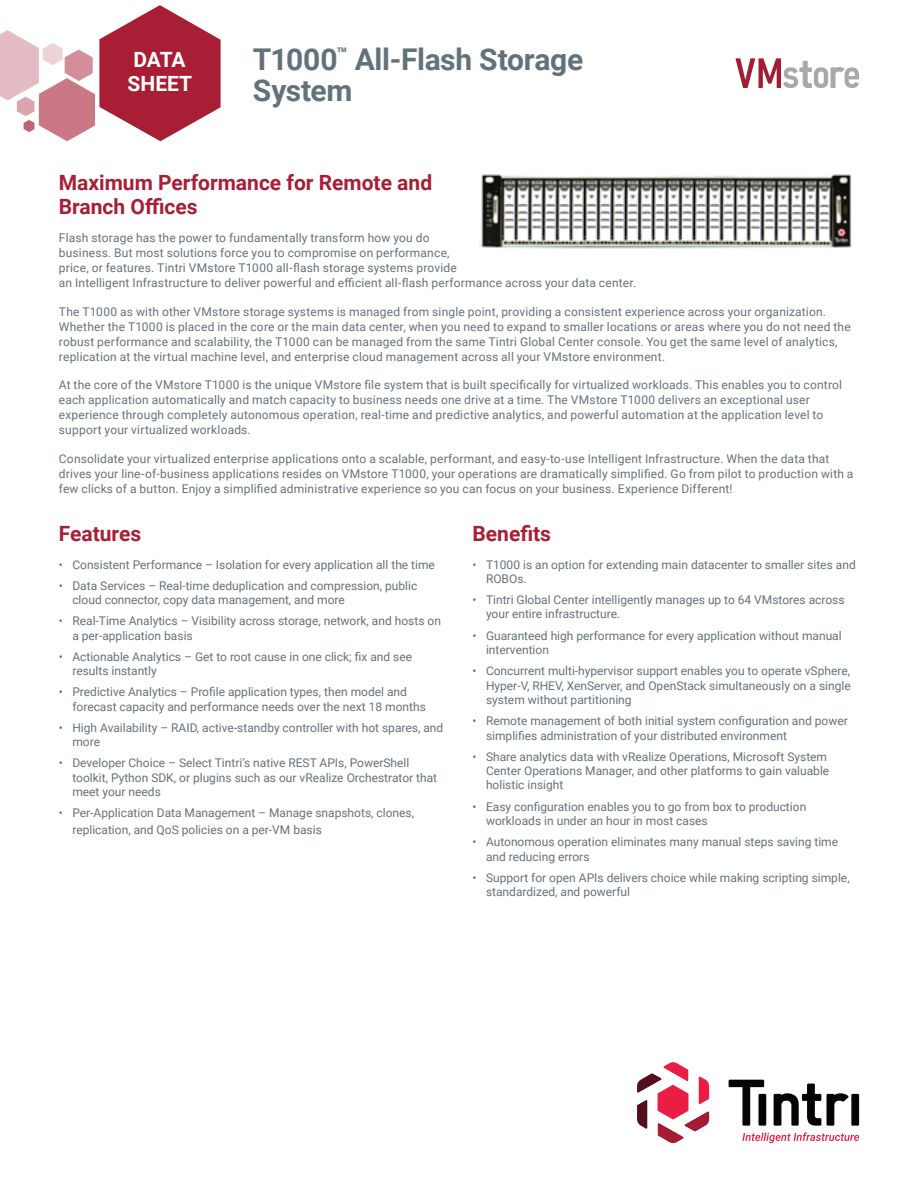
<style>
.page{position:relative;width:918px;height:1188px;background:#fff}
.page>*{position:absolute;margin:0;border:0;box-sizing:border-box;transform-origin:0 0}
.DOC_TITLE{font:700 30px/31.5px "Roboto";letter-spacing:-.01em;color:#62727a}
.BODY_COPY{font:700 21px/24px "Roboto";color:#a71e35}
.BODY_COPY-2{font:700 21px "Roboto";color:#fff}
.BODY_COPY-3{font:12px/14.4px "Roboto";color:#64717a}
</style>
<div class="page">
<svg style="left:0;top:5px;width:221px;height:136px"></svg>
<svg style="left:742px;top:1132px;width:117px;height:11px"></svg>
<svg style="left:729px;top:1080px;width:35px;height:46px"></svg>
<div style="left:851px;top:1094px;width:8px;height:32px;background:#040503"></div>
<svg style="left:827px;top:1093px;width:22px;height:33px"></svg>
<svg style="left:774px;top:1084px;width:47px;height:42px"></svg>
<div style="left:759px;top:1094px;width:7px;height:32px;background:#040503"></div>
<svg style="left:637px;top:1062px;width:72px;height:81px"></svg>
<img style="left:479px;top:174px;width:373px;height:75px">
<svg style="left:735px;top:58px;width:124px;height:30px"></svg>
<p class="BODY_COPY-2" style="left:134px;top:45px;width:54px">DATA</p>
<p class="BODY_COPY-2" style="left:128px;top:69px;width:66px">SHEET</p>
<p class="DOC_TITLE" style="left:253px;top:42px;width:332px">T1000<sup>™</sup> All-Flash Storage<br>System</p>
<p class="BODY_COPY" style="left:59px;top:169px;width:375px">Maximum Performance for Remote and<br>Branch Offices</p>
<p class="BODY_COPY-3" style="left:59px;top:230px;width:579px;line-height:15px">Flash storage has the power to fundamentally transform how you do<br>business. But most solutions force you to compromise on performance,<br>price, or features. Tintri VMstore T1000 all-flash storage systems provide<br>an Intelligent Infrastructure to deliver powerful and efficient all-flash performance across your data center.</p>
<p class="BODY_COPY-3" style="left:59px;top:303px;width:793px;line-height:15px">The T1000 as with other VMstore storage systems is managed from single point, providing a consistent experience across your organization.<br>Whether the T1000 is placed in the core or the main data center, when you need to expand to smaller locations or areas where you do not need the robust performance and scalability, the T1000 can be managed from the same Tintri Global Center console. You get the same level of analytics, replication at the virtual machine level, and enterprise cloud management across all your VMstore environment.</p>
<p class="BODY_COPY-3" style="left:59px;top:377px;width:785px;line-height:15px">At the core of the VMstore T1000 is the unique VMstore file system that is built specifically for virtualized workloads. This enables you to control each application automatically and match capacity to business needs one drive at a time. The VMstore T1000 delivers an exceptional user experience through completely autonomous operation, real-time and predictive analytics, and powerful automation at the application level to support your virtualized workloads.</p>
<p class="BODY_COPY-3" style="left:59px;top:450px;width:796px;line-height:15px">Consolidate your virtualized enterprise applications onto a scalable, performant, and easy-to-use Intelligent Infrastructure. When the data that drives your line-of-business applications resides on VMstore T1000, your operations are dramatically simplified. Go from pilot to production with a few clicks of a button. Enjoy a simplified administrative experience so you can focus on your business. Experience Different!</p>
<p class="BODY_COPY" style="left:59px;top:520px;width:84px">Features</p>
<p class="BODY_COPY-3" style="left:59px;top:557px;width:378px">• Consistent Performance – Isolation for every application all the time</p>
<p class="BODY_COPY-3" style="left:72px;top:578px;width:346px;text-indent:-14px">• Data Services – Real-time deduplication and compression, public cloud connector, copy data management, and more</p>
<p class="BODY_COPY-3" style="left:72px;top:613px;width:370px;text-indent:-14px">• Real-Time Analytics – Visibility across storage, network, and hosts on a per-application basis</p>
<p class="BODY_COPY-3" style="left:72px;top:649px;width:341px;text-indent:-14px">• Actionable Analytics – Get to root cause in one click; fix and see results instantly</p>
<p class="BODY_COPY-3" style="left:72px;top:684px;width:355px;text-indent:-14px">• Predictive Analytics – Profile application types, then model and forecast capacity and performance needs over the next 18 months</p>
<p class="BODY_COPY-3" style="left:72px;top:720px;width:372px;text-indent:-14px">• High Availability – RAID, active-standby controller with hot spares, and more</p>
<p class="BODY_COPY-3" style="left:72px;top:756px;width:366px;text-indent:-14px">• Developer Choice – Select Tintri’s native REST APIs, PowerShell toolkit, Python SDK, or plugins such as our vRealize Orchestrator that meet your needs</p>
<p class="BODY_COPY-3" style="left:72px;top:804px;width:343px;line-height:16.5px;text-indent:-14px">• Per-Application Data Management – Manage snapshots, clones, replication, and QoS policies on a per-VM basis</p>
<p class="BODY_COPY" style="left:472px;top:520px;width:80px">Benefits</p>
<p class="BODY_COPY-3" style="left:486px;top:557px;width:371px;text-indent:-14px">• T1000 is an option for extending main datacenter to smaller sites and<br>ROBOs.</p>
<p class="BODY_COPY-3" style="left:486px;top:592px;width:360px;text-indent:-14px">• Tintri Global Center intelligently manages up to 64 VMstores across your entire infrastructure.</p>
<p class="BODY_COPY-3" style="left:486px;top:628px;width:357px;text-indent:-14px">• Guaranteed high performance for every application without manual intervention</p>
<p class="BODY_COPY-3" style="left:486px;top:663px;width:366px;text-align:justify;text-indent:-14px">• Concurrent multi-hypervisor support enables you to operate vSphere, Hyper-V, RHEV, XenServer, and OpenStack simultaneously on a single system without partitioning</p>
<p class="BODY_COPY-3" style="left:486px;top:713px;width:363px;text-indent:-14px">• Remote management of both initial system configuration and power simplifies administration of your distributed environment</p>
<p class="BODY_COPY-3" style="left:486px;top:749px;width:345px;text-indent:-14px">• Share analytics data with vRealize Operations, Microsoft System<br>Center Operations Manager, and other platforms to gain valuable holistic insight</p>
<p class="BODY_COPY-3" style="left:486px;top:799px;width:322px;text-indent:-14px">• Easy configuration enables you to go from box to production workloads in under an hour in most cases</p>
<p class="BODY_COPY-3" style="left:486px;top:834px;width:354px;text-indent:-14px">• Autonomous operation eliminates many manual steps saving time and reducing errors</p>
<p class="BODY_COPY-3" style="left:486px;top:870px;width:365px;text-indent:-14px">• Support for open APIs delivers choice while making scripting simple, standardized, and powerful</p>
</div>
